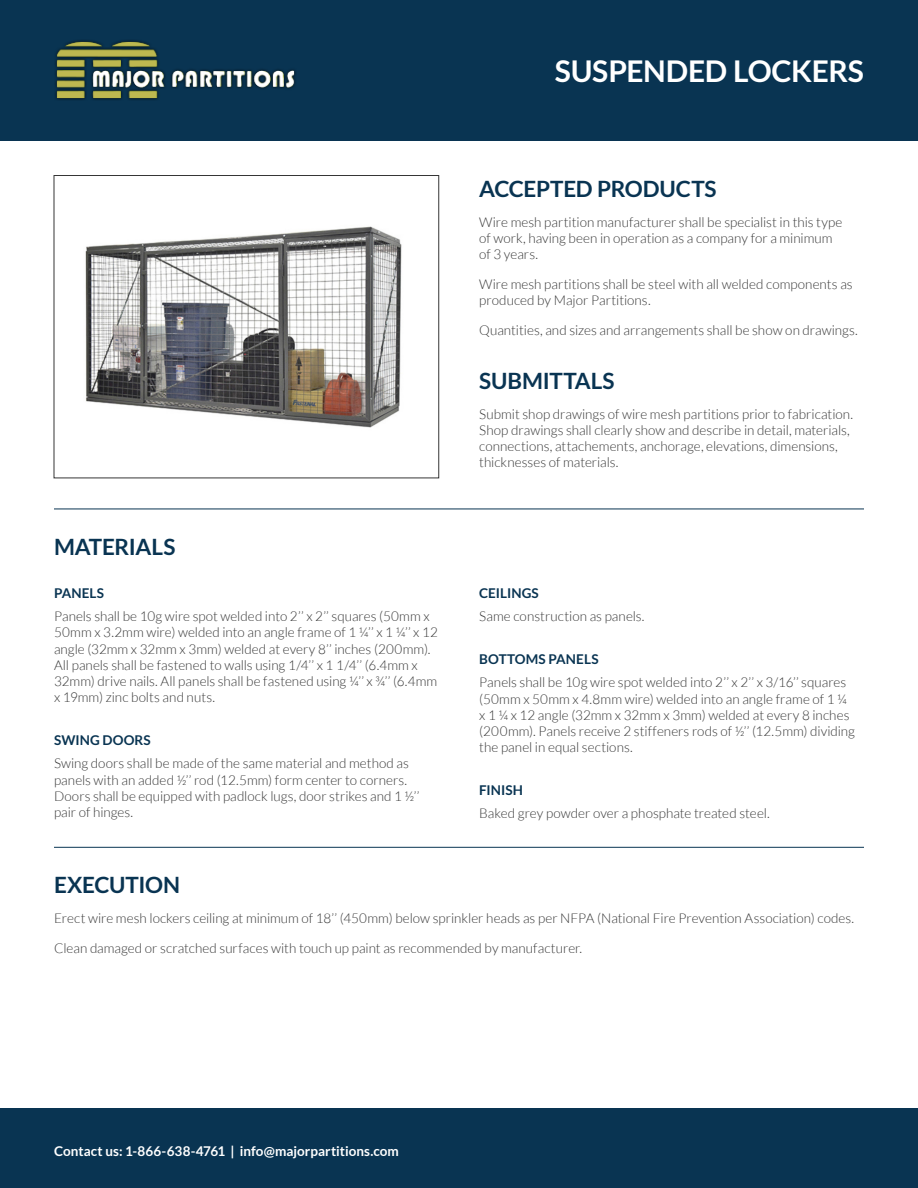
<style>
.page{position:relative;width:918px;height:1188px;background:#fff}
.page>*{position:absolute;margin:0;border:0;box-sizing:border-box;transform-origin:0 0}
.t1{font:700 30px "Lato";letter-spacing:-.01em;color:#fff}
.t2{font:700 22.5px "Lato";letter-spacing:-.01em;color:#093452}
.Text{font:300 13.5px/16.2px "Lato";color:#363636}
.t3{font:700 13.5px "Lato";letter-spacing:.005em;color:#fff}
.t4{font:700 13.5px "Lato";letter-spacing:.005em;color:#093452}
</style>
<div class="page">
<div style="left:0;top:0;width:918px;height:140px;background:#093452"></div>
<img style="left:55px;top:40px;width:241px;height:60px">
<div style="left:0;top:1108px;width:918px;height:80px;background:#093452"></div>
<img style="left:85px;top:226px;width:317px;height:202px">
<div style="left:54px;top:175px;width:385px;height:303px;border:1px solid #363636"></div>
<hr style="left:54px;top:509px;width:810px;height:1px;background:#093452">
<hr style="left:54px;top:847px;width:810px;height:1px;background:#093452">
<h1 class="t1" style="left:555px;top:54px;width:311px">SUSPENDED LOCKERS</h1>
<h2 class="t2" style="left:54px;top:534px;width:123px">MATERIALS</h2>
<h3 class="t4" style="left:54px;top:586px;width:52px">PANELS</h3>
<p class="Text" style="left:54px;top:608px;width:385px">Panels shall be 10g wire spot welded into 2’’ x 2’’ squares (50mm x 50mm x 3.2mm wire) welded into an angle frame of 1 ¼’’ x 1 ¼’’ x 12 angle (32mm x 32mm x 3mm) welded at every 8’’ inches (200mm).<br>All panels shall be fastened to walls using 1/4’’ x 1 1/4’’ (6.4mm x 32mm) drive nails. All panels shall be fastened using ¼’’ x ¾’’ (6.4mm x 19mm) zinc bolts and nuts.</p>
<h3 class="t4" style="left:54px;top:733px;width:98px">SWING DOORS</h3>
<p class="Text" style="left:54px;top:755px;width:367px">Swing doors shall be made of the same material and method as panels with an added ½’’ rod (12.5mm) form center to corners.<br>Doors shall be equipped with padlock lugs, door strikes and 1 ½’’ pair of hinges.</p>
<h2 class="t2" style="left:479px;top:176px;width:239px">ACCEPTED PRODUCTS</h2>
<p class="Text" style="left:479px;top:214px;width:365px">Wire mesh partition manufacturer shall be specialist in this type of work, having been in operation as a company for a minimum of 3 years.</p>
<p class="Text" style="left:479px;top:276px;width:375px">Wire mesh partitions shall be steel with all welded components as produced by Major Partitions.</p>
<p class="Text" style="left:479px;top:322px;width:380px">Quantities, and sizes and arrangements shall be show on drawings.</p>
<h2 class="t2" style="left:479px;top:368px;width:137px">SUBMITTALS</h2>
<p class="Text" style="left:479px;top:406px;width:375px">Submit shop drawings of wire mesh partitions prior to fabrication.<br>Shop drawings shall clearly show and describe in detail, materials, connections, attachements, anchorage, elevations, dimensions, thicknesses of materials.</p>
<h3 class="t4" style="left:479px;top:586px;width:61px">CEILINGS</h3>
<p class="Text" style="left:479px;top:608px;width:167px">Same construction as panels.</p>
<h3 class="t4" style="left:479px;top:652px;width:121px">BOTTOMS PANELS</h3>
<h3 class="Text" style="left:479px;top:674px;width:377px">Panels shall be 10g wire spot welded into 2’’ x 2’’ x 3/16’’ squares (50mm x 50mm x 4.8mm wire) welded into an angle frame of 1 ¼ x 1 ¼ x 12 angle (32mm x 32mm x 3mm) welded at every 8 inches (200mm). Panels receive 2 stiffeners rods of ½’’ (12.5mm) dividing the panel in equal sections.</h3>
<h3 class="t4" style="left:479px;top:783px;width:45px">FINISH</h3>
<p class="Text" style="left:479px;top:805px;width:292px">Baked grey powder over a phosphate treated steel.</p>
<h2 class="t2" style="left:54px;top:872px;width:128px">EXECUTION</h2>
<p class="Text" style="left:54px;top:910px;width:802px">Erect wire mesh lockers ceiling at minimum of 18’’ (450mm) below sprinkler heads as per NFPA (National Fire Prevention Association) codes.</p>
<p class="Text" style="left:54px;top:940px;width:530px">Clean damaged or scratched surfaces with touch up paint as recommended by manufacturer.</p>
<p class="t3" style="left:54px;top:1143px;width:347px">Contact us: 1-866-638-4761 | info@majorpartitions.com</p>
</div>
